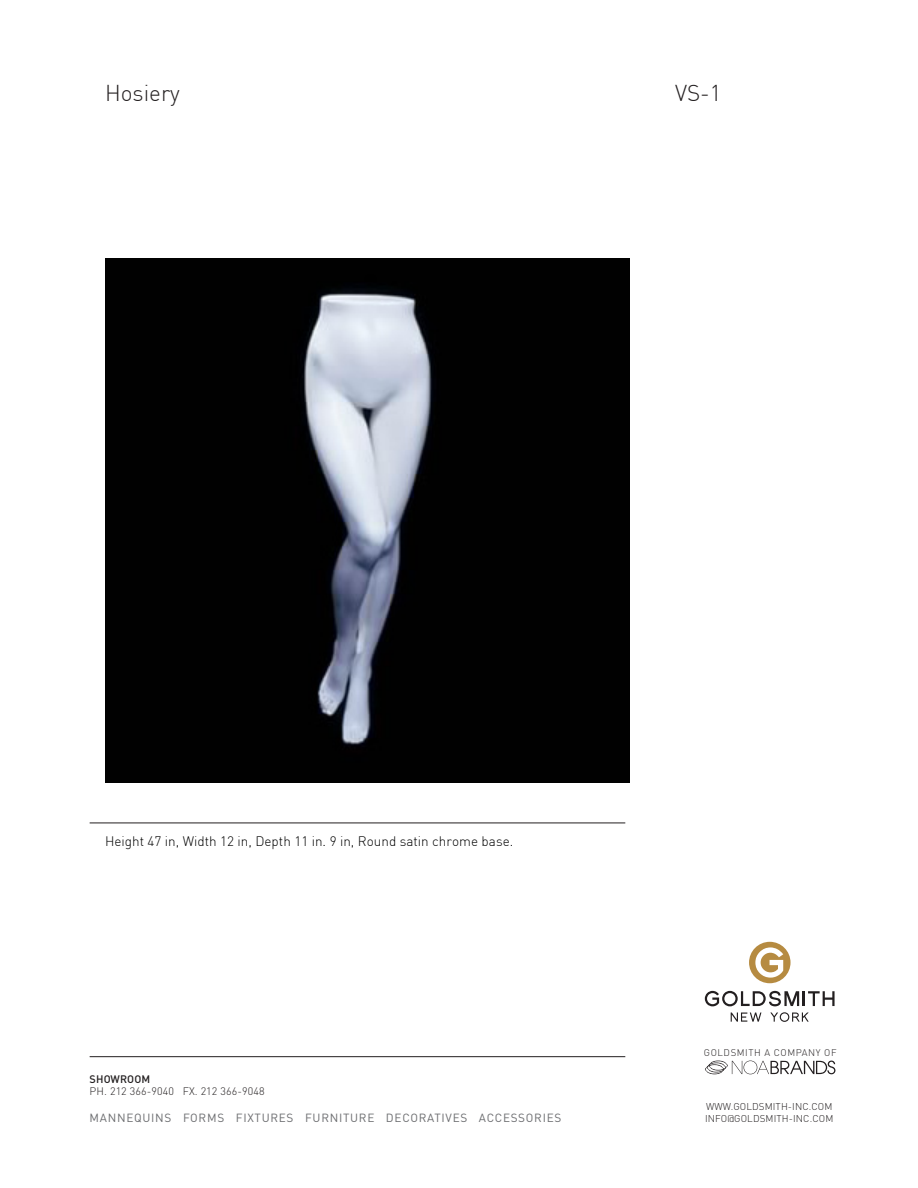
<style>
.page{position:relative;width:918px;height:1188px;background:#fff}
.page>*{position:absolute;margin:0;border:0;box-sizing:border-box;transform-origin:0 0}
.t1{font:300 22.5px "DIN Pro";color:#231f20}
.t2{font:300 13.5px "DIN Pro";color:#000}
.t3{font:11.7px "DIN";letter-spacing:.06em;color:#6c6d70}
.t4{font:300 10.8px "DIN";letter-spacing:.01em;color:#231f20}
.t5{font:500 10.8px "DIN";letter-spacing:.01em;color:#231f20}
.t6{font:300 9.75px "DIN";letter-spacing:.01em;color:#231f20}
.t7{font:300 9.6px "DIN";letter-spacing:.06em;color:#231f20}
</style>
<div class="page">
<hr style="left:90px;top:823px;width:535px;height:1px;background:#231f20">
<hr style="left:90px;top:1056px;width:535px;height:1px;background:#231f20">
<div style="left:749px;top:942px;width:42px;height:41px;background:#b68b41;border-radius:50%"></div>
<svg style="left:705px;top:991px;width:130px;height:15px"></svg>
<svg style="left:731px;top:1013px;width:30px;height:9px"></svg>
<svg style="left:770px;top:1012px;width:39px;height:10px"></svg>
<svg style="left:755px;top:947px;width:28px;height:31px"></svg>
<svg style="left:705px;top:1061px;width:130px;height:13px"></svg>
<img style="left:105px;top:258px;width:525px;height:525px">
<h1 class="t1" style="left:105px;top:83px;width:76px">Hosiery</h1>
<h1 class="t1" style="left:675px;top:83px;width:48px">VS-1</h1>
<p class="t2" style="left:105px;top:836px;width:410px">Height 47 in, Width 12 in, Depth 11 in. 9 in, Round satin chrome base.</p>
<p class="t5" style="left:90px;top:1072px;width:62px">SHOWROOM</p>
<p class="t4" style="left:90px;top:1085px;width:177px">PH. 212 366-9040 FX. 212 366-9048</p>
<p class="t3" style="left:90px;top:1110px;width:473px">MANNEQUINS FORMS FIXTURES FURNITURE DECORATIVES ACCESSORIES</p>
<p class="t7" style="left:704px;top:1047px;width:134px">GOLDSMITH A COMPANY OF</p>
<p class="t6" style="left:706px;top:1100px;width:128px">WWW.GOLDSMITH-INC.COM</p>
<p class="t6" style="left:705px;top:1112px;width:130px">INFO@GOLDSMITH-INC.COM</p>
</div>
